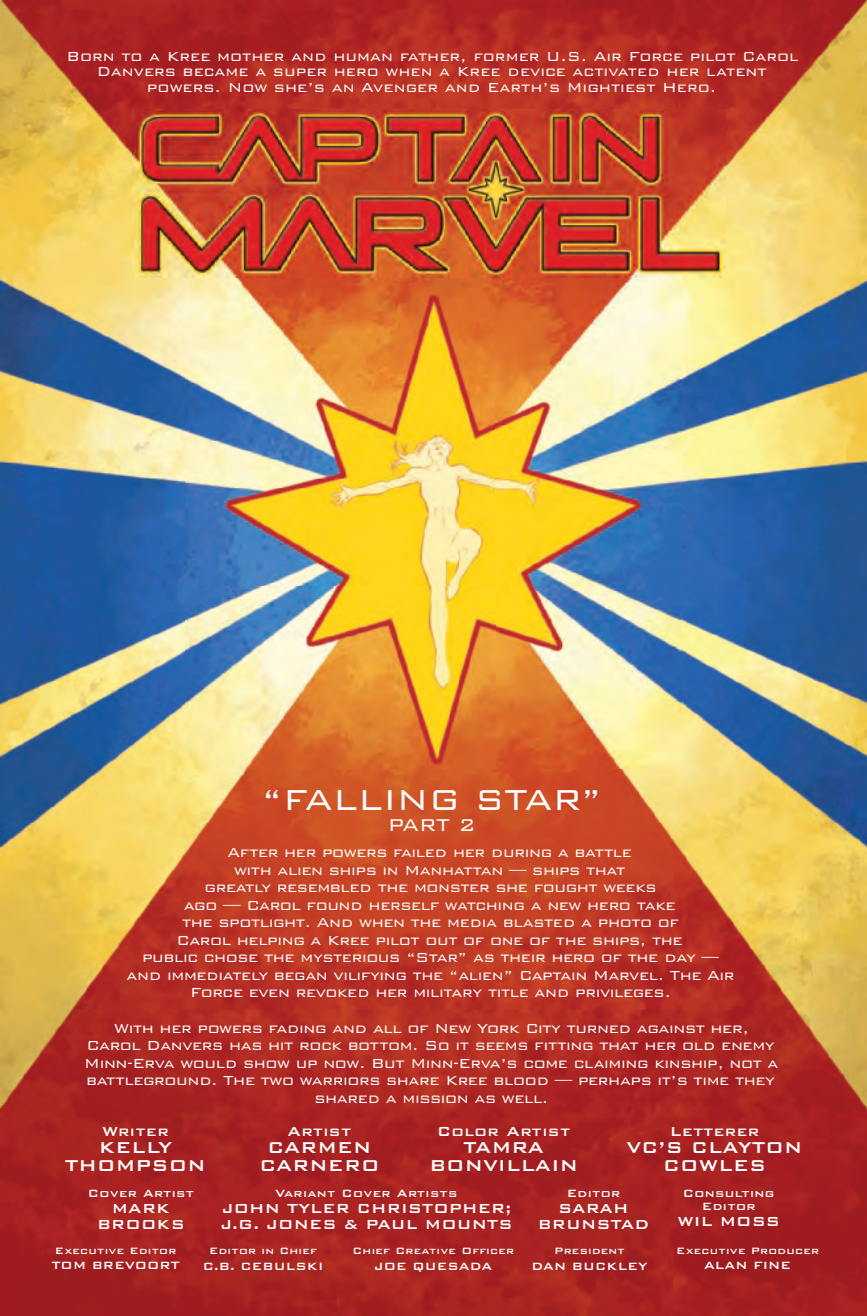
<style>
.page{position:relative;width:867px;height:1316px;background:#fff}
.page>*{position:absolute;margin:0;border:0;box-sizing:border-box;transform-origin:0 0}
.t1{font:300 38.5px "Bank Gothic BT";color:#fff}
.t2{font:300 22.75px "Bank Gothic BT";color:#fff}
.t3{font:500 21px/17.5px "Bank Gothic BT";letter-spacing:.01em;color:#fff;text-align:center}
.t4{font:300 17.5px/17.5px "Bank Gothic BT";letter-spacing:-.025em;color:#fff;text-align:center}
.t5{font:300 17.5px/15.8px "Bank Gothic BT";color:#fff;text-align:center}
.t6{font:500 17.5px/15.8px "Bank Gothic BT";letter-spacing:.01em;color:#fff;text-align:center}
.t7{font:500 14px/12.2px "Bank Gothic BT";letter-spacing:.01em;color:#fff;text-align:center}
.t8{font:500 12.25px "Bank Gothic BT";letter-spacing:.025em;color:#fff}
</style>
<div class="page">
<img style="left:0;top:0;width:866px;height:1315px">
<img style="left:186px;top:283px;width:495px;height:485px">
<img style="left:133px;top:110px;width:591px;height:167px">
<p class="t5" style="left:67px;top:48px;width:733px">Born to a Kree mother and human father, former U.S. Air Force pilot Carol<br>Danvers became a super hero when a Kree device activated her latent powers. Now she’s an Avenger and Earth’s Mightiest Hero.</p>
<h1 class="t1" style="left:261px;top:779px;width:342px">“FALLING STAR”</h1>
<h2 class="t2" style="left:388px;top:812px;width:89px">PART 2</h2>
<p class="t4" style="left:126px;top:843px;width:609px">After her powers failed her during a battle<br>with alien ships in Manhattan — ships that<br>greatly resembled the monster she fought weeks<br>ago — Carol found herself watching a new hero take<br>the spotlight. And when the media blasted a photo of<br>Carol helping a Kree pilot out of one of the ships, the<br>public chose the mysterious “Star” as their hero of the day — and immediately began vilifying the “alien” Captain Marvel. The Air Force even revoked her military title and privileges.</p>
<p class="t4" style="left:84px;top:1018px;width:695px">With her powers fading and all of New York City turned against her,<br>Carol Danvers has hit rock bottom. So it seems fitting that her old enemy Minn-Erva would show up now. But Minn-Erva’s come claiming kinship, not a battleground. The two warriors share Kree blood — perhaps it’s time they shared a mission as well.</p>
<p class="t6" style="left:102px;top:1122px;width:68px">Writer</p>
<p class="t3" style="left:65px;top:1138px;width:142px">KELLY<br>THOMPSON</p>
<p class="t7" style="left:88px;top:1186px;width:108px">Cover Artist</p>
<p class="t6" style="left:97px;top:1199px;width:89px">MARK<br>BROOKS</p>
<p class="t6" style="left:287px;top:1122px;width:65px">Artist</p>
<p class="t3" style="left:259px;top:1138px;width:122px">CARMEN<br>CARNERO</p>
<p class="t6" style="left:437px;top:1122px;width:135px">Color Artist</p>
<p class="t3" style="left:429px;top:1138px;width:150px">TAMRA<br>BONVILLAIN</p>
<p class="t6" style="left:669px;top:1122px;width:91px">Letterer</p>
<p class="t3" style="left:626px;top:1138px;width:177px">VC’S CLAYTON<br>COWLES</p>
<p class="t7" style="left:275px;top:1186px;width:183px">Variant Cover Artists</p>
<p class="t6" style="left:220px;top:1199px;width:293px;text-align:left">JOHN TYLER CHRISTOPHER;<br>J.G. JONES &amp; PAUL MOUNTS</p>
<p class="t7" style="left:566px;top:1186px;width:55px">Editor</p>
<p class="t6" style="left:537px;top:1199px;width:113px">SARAH<br>BRUNSTAD</p>
<p class="t7" style="left:682px;top:1187px;width:93px">Consulting<br>Editor</p>
<p class="t6" style="left:677px;top:1212px;width:104px">WIL MOSS</p>
<p class="t8" style="left:55px;top:1243px;width:123px">Executive Editor</p>
<p class="t7" style="left:52px;top:1258px;width:129px">TOM BREVOORT</p>
<p class="t8" style="left:209px;top:1243px;width:109px">Editor in Chief</p>
<p class="t7" style="left:203px;top:1259px;width:122px">C.B. CEBULSKI</p>
<p class="t8" style="left:352px;top:1243px;width:163px">Chief Creative Officer</p>
<p class="t7" style="left:374px;top:1259px;width:119px">JOE QUESADA</p>
<p class="t8" style="left:554px;top:1243px;width:72px">President</p>
<p class="t7" style="left:531px;top:1259px;width:118px">DAN BUCKLEY</p>
<p class="t8" style="left:676px;top:1243px;width:144px">Executive Producer</p>
<p class="t7" style="left:703px;top:1258px;width:89px">ALAN FINE</p>
</div>
